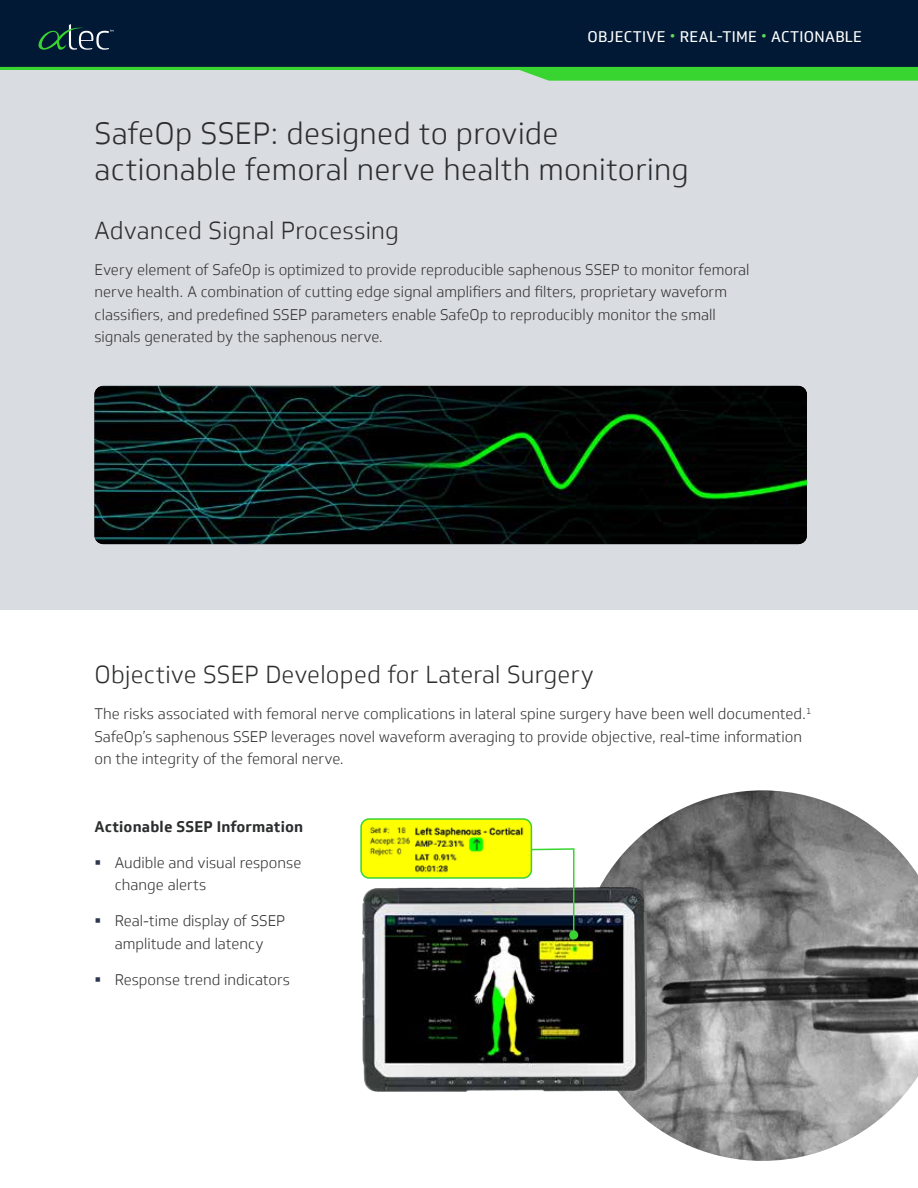
<style>
.page{position:relative;width:918px;height:1188px;background:#fff}
.page>*{position:absolute;margin:0;border:0;box-sizing:border-box;transform-origin:0 0}
.t1{font:300 30px/36px "Soleto";letter-spacing:.01em;color:#2c2d2e}
.t2{font:300 24px "Soleto";letter-spacing:.01em;color:#2c2d2e}
.t3{font:300 15px/22.5px "Soleto";color:#333}
.t4{font:15px "Soleto";letter-spacing:.02em;color:#fff}
.t5{font:700 15px "Soleto";letter-spacing:.01em;color:#2c2d2e}
.s1{color:#60dd59}
.s2{color:#2d364e}
</style>
<div class="page">
<div style="left:0;top:0;width:918px;height:68px;background:#011935"></div>
<svg style="left:38px;top:24px;width:75px;height:26px"></svg>
<div style="left:0;top:69px;width:918px;height:541px;background:#d9dce1"></div>
<img style="left:577px;top:790px;width:341px;height:371px">
<svg style="left:520px;top:70px;width:398px;height:11px;background:#42d43b"></svg>
<hr style="left:0;top:67px;width:918px;height:3px;background:#38d430">
<img style="left:94px;top:386px;width:713px;height:158px">
<img style="left:363px;top:887px;width:283px;height:204px">
<img style="left:363px;top:821px;width:166px;height:55px">
<div style="left:360px;top:818px;width:172px;height:61px;border:2px solid #38d430;border-radius:8px"></div>
<svg style="left:530px;top:847px;width:45px;height:90px"></svg>
<div style="left:569px;top:931px;width:9px;height:9px;background:#38d430;border-radius:50%"></div>
<p class="t4" style="left:588px;top:28px;width:276px">OBJECTIVE <span class="s1">•</span> REAL-TIME <span class="s1">•</span> ACTIONABLE</p>
<h1 class="t1" style="left:94px;top:116px;width:596px">SafeOp SSEP: designed to provide actionable femoral nerve health monitoring</h1>
<h2 class="t2" style="left:94px;top:216px;width:306px">Advanced Signal Processing</h2>
<p class="t3" style="left:94px;top:258px;width:657px">Every element of SafeOp is optimized to provide reproducible saphenous SSEP to monitor femoral nerve health. A combination of cutting edge signal amplifiers and filters, proprietary waveform classifiers, and predefined SSEP parameters enable SafeOp to reproducibly monitor the small signals generated by the saphenous nerve.</p>
<h2 class="t2" style="left:94px;top:661px;width:501px">Objective SSEP Developed for Lateral Surgery</h2>
<p class="t3" style="left:94px;top:703px;width:718px">The risks associated with femoral nerve complications in lateral spine surgery have been well documented.<sup>1<br></sup>SafeOp’s saphenous SSEP leverages novel waveform averaging to provide objective, real-time information on the integrity of the femoral nerve.</p>
<p class="t5" style="left:94px;top:817px;width:210px">Actionable SSEP Information</p>
<p class="t3" style="left:115px;top:851px;width:188px;text-indent:-20px"><span class="s2">▪</span> Audible and visual response change alerts</p>
<p class="t3" style="left:94px;top:910px;width:192px;text-align:center"><span class="s2">▪</span> Real-time display of SSEP amplitude and latency</p>
<p class="t3" style="left:94px;top:968px;width:197px"><span class="s2">▪</span> Response trend indicators</p>
</div>
